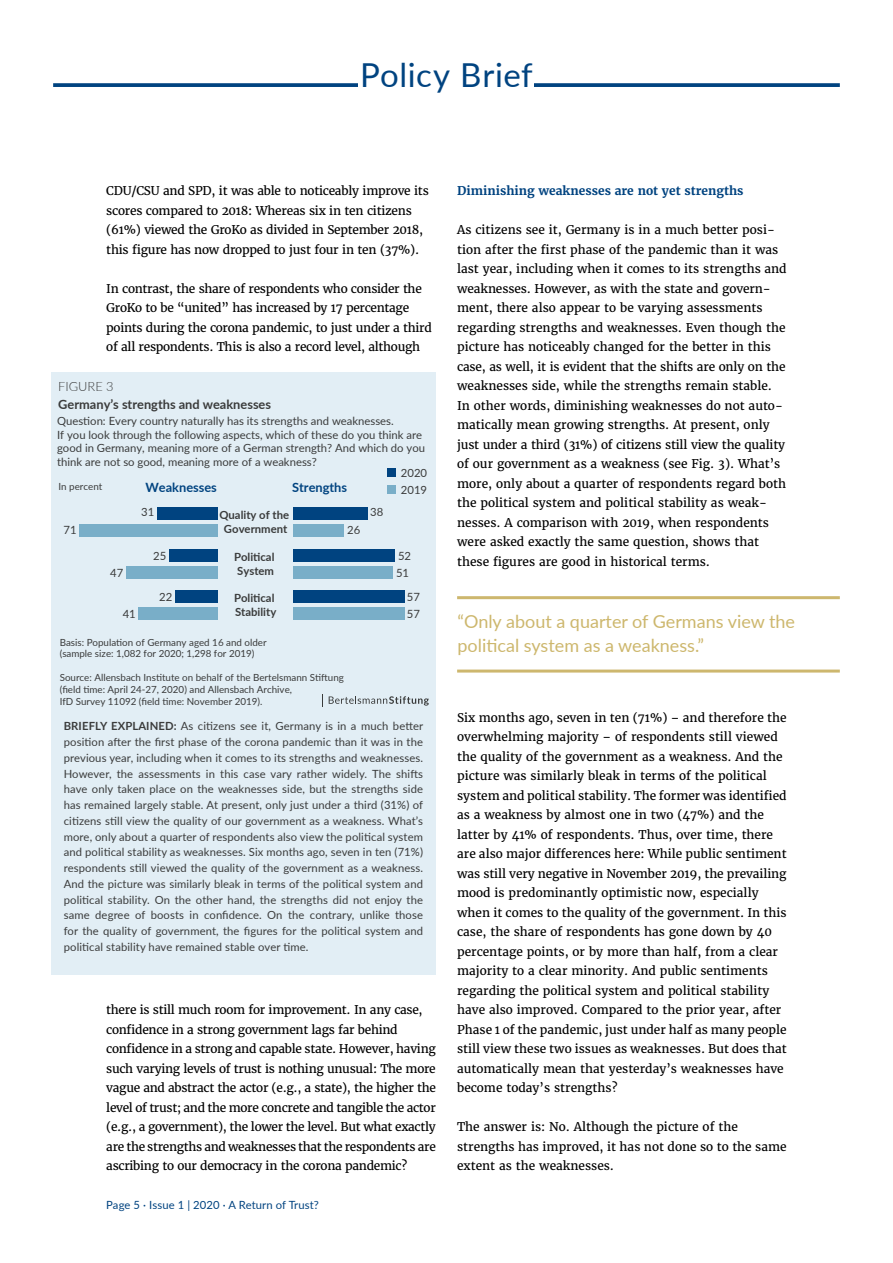
<style>
.page{position:relative;width:893px;height:1263px;background:#fff}
.page>*{position:absolute;margin:0;border:0;box-sizing:border-box;transform-origin:0 0}
.t1{font:33px "Lato";letter-spacing:.015em;color:#004380}
.t2{font:18px/24px "Lato";color:#cdb76d}
.t3{font:700 12.75px "Lato";color:#3a3b3b}
.t4{font:700 12.75px "Lato";color:#004380}
.t5{font:300 12.75px "Lato";color:#3a3b3b}
.t6{font:12px/19.5px "Merriweather";color:#000}
.t7{font:12px/19.5px "Merriweather";letter-spacing:-.025em;color:#000}
.t8{font:12px/19.5px "Merriweather";letter-spacing:-.02em;color:#000}
.t9{font:700 12px "Merriweather";color:#004380}
.t10{font:11.25px/15.8px "Lato";color:#3a3b3b}
.t11{font:700 11.25px/13.5px "Lato";color:#3a3b3b}
.t12{font:11.25px "Lato";letter-spacing:.01em;color:#004380}
.t13{font:9.75px/11.7px "Lato";color:#3a3b3b}
.s1{font-weight:700}
</style>
<div class="page">
<svg style="left:53px;top:83px;width:787px;height:4px;background:#0f4e87"></svg>
<div style="left:359px;top:51px;width:175px;height:43px;background:#fff"></div>
<hr style="left:457px;top:669px;width:383px;height:3px;background:#cdb76e">
<hr style="left:457px;top:596px;width:383px;height:3px;background:#cdb76e">
<div style="left:51px;top:373px;width:385px;height:340px;background:#e2eef5"></div>
<svg style="left:329px;top:696px;width:100px;height:10px"></svg>
<svg style="left:322px;top:694px;width:1px;height:12px"></svg>
<div style="left:175px;top:590px;width:43px;height:13px;background:#004380"></div>
<div style="left:138px;top:607px;width:80px;height:13px;background:#79aec8"></div>
<div style="left:169px;top:549px;width:49px;height:13px;background:#004380"></div>
<div style="left:126px;top:566px;width:92px;height:13px;background:#79aec8"></div>
<div style="left:157px;top:507px;width:61px;height:12px;background:#004380"></div>
<div style="left:79px;top:524px;width:139px;height:13px;background:#79aec8"></div>
<div style="left:293px;top:590px;width:111px;height:13px;background:#004380"></div>
<div style="left:293px;top:607px;width:111px;height:13px;background:#79aec8"></div>
<div style="left:293px;top:549px;width:102px;height:13px;background:#004380"></div>
<div style="left:293px;top:566px;width:100px;height:13px;background:#79aec8"></div>
<div style="left:293px;top:507px;width:74px;height:12px;background:#004380"></div>
<div style="left:293px;top:524px;width:51px;height:13px;background:#79aec8"></div>
<div style="left:388px;top:469px;width:8px;height:8px;background:#004380"></div>
<div style="left:388px;top:485px;width:8px;height:8px;background:#79aec8"></div>
<div style="left:51px;top:709px;width:385px;height:266px;background:#e2eef5"></div>
<h1 class="t1" style="left:360px;top:51px;width:174px">Policy Brief</h1>
<p class="t8" style="left:106px;top:181px;width:324px">CDU/CSU and SPD, it was able to noticeably improve its scores compared to 2018: Whereas six in ten citizens (61%) viewed the GroKo as divided in September 2018, this figure has now dropped to just four in ten (37%).</p>
<p class="t7" style="left:106px;top:279px;width:327px">In contrast, the share of respondents who consider the GroKo to be “united” has increased by 17 percentage points during the corona pandemic, to just under a third of all respondents. This is also a record level, although</p>
<p class="t5" style="left:58px;top:377px;width:57px">FIGURE 3</p>
<p class="t3" style="left:58px;top:395px;width:214px">Germany’s strengths and weaknesses</p>
<p class="t10" style="left:57px;top:414px;width:369px;line-height:13.5px">Question: Every country naturally has its strengths and weaknesses.<br>If you look through the following aspects, which of these do you think are good in Germany, meaning more of a German strength? And which do you think are not so good, meaning more of a weakness?</p>
<p class="t10" style="left:401px;top:464px;width:28px;line-height:16.6px">2020<br>2019</p>
<p class="t4" style="left:145px;top:478px;width:73px">Weaknesses</p>
<p class="t4" style="left:292px;top:478px;width:57px">Strengths</p>
<p class="t13" style="left:59px;top:480px;width:45px">In percent</p>
<p class="t10" style="left:141px;top:504px;width:15px">31</p>
<p class="t10" style="left:370px;top:504px;width:15px">38</p>
<p class="t11" style="left:219px;top:508px;width:71px;text-align:center">Quality of the<br>Government</p>
<p class="t10" style="left:64px;top:522px;width:15px">71</p>
<p class="t10" style="left:347px;top:522px;width:15px">26</p>
<p class="t10" style="left:153px;top:547px;width:15px">25</p>
<p class="t10" style="left:398px;top:547px;width:15px">52</p>
<p class="t11" style="left:234px;top:550px;width:42px">Political<br>System</p>
<p class="t10" style="left:110px;top:564px;width:15px">47</p>
<p class="t10" style="left:396px;top:564px;width:15px">51</p>
<p class="t10" style="left:123px;top:606px;width:15px">41</p>
<p class="t10" style="left:159px;top:588px;width:15px">22</p>
<p class="t10" style="left:407px;top:588px;width:15px;line-height:17px">57<br>57</p>
<p class="t11" style="left:234px;top:591px;width:44px">Political<br>Stability</p>
<p class="t13" style="left:60px;top:636px;width:208px">Basis: Population of Germany aged 16 and older (sample size: 1,082 for 2020; 1,298 for 2019)</p>
<p class="t13" style="left:60px;top:671px;width:286px">Source: Allensbach Institute on behalf of the Bertelsmann Stiftung (field time: April 24-27, 2020) and Allensbach Archive,<br>IfD Survey 11092 (field time: November 2019).</p>
<p class="t10" style="left:64px;top:718px;width:361px;text-align:justify"><span class="s1">BRIEFLY EXPLAINED:</span> As citizens see it, Germany is in a much better position after the first phase of the corona pandemic than it was in the previous year, including when it comes to its strengths and weaknesses.<br>However, the assessments in this case vary rather widely. The shifts have only taken place on the weaknesses side, but the strengths side has remained largely stable. At present, only just under a third (31%) of citizens still view the quality of our government as a weakness. What’s more, only about a quarter of respondents also view the political system and political stability as weaknesses. Six months ago, seven in ten (71%) respondents still viewed the quality of the government as a weakness.<br>And the picture was similarly bleak in terms of the political system and political stability. On the other hand, the strengths did not enjoy the same degree of boosts in confidence. On the contrary, unlike those for the quality of government, the figures for the political system and political stability have remained stable over time.</p>
<p class="t7" style="left:106px;top:1000px;width:331px">there is still much room for improvement. In any case, confidence in a strong government lags far behind confidence in a strong and capable state. However, having such varying levels of trust is nothing unusual: The more vague and abstract the actor (e.g., a state), the higher the level of trust; and the more concrete and tangible the actor (e.g., a government), the lower the level. But what exactly are the strengths and weaknesses that the respondents are ascribing to our democracy in the corona pandemic?</p>
<p class="t12" style="left:106px;top:1197px;width:214px">Page 5 · Issue 1 | 2020 · A Return of Trust?</p>
<p class="t9" style="left:457px;top:183px;width:288px">Diminishing weaknesses are not yet strengths</p>
<p class="t6" style="left:457px;top:220px;width:331px">As citizens see it, Germany is in a much better posi&shy;tion after the first phase of the pandemic than it was last year, including when it comes to its strengths and weaknesses. However, as with the state and govern&shy;ment, there also appear to be varying assessments regarding strengths and weaknesses. Even though the picture has noticeably changed for the better in this case, as well, it is evident that the shifts are only on the weaknesses side, while the strengths remain stable.<br>In other words, diminishing weaknesses do not auto&shy;matically mean growing strengths. At present, only just under a third (31%) of citizens still view the quality of our government as a weakness (see Fig. 3). What’s more, only about a quarter of respondents regard both the political system and political stability as weak&shy;nesses. A comparison with 2019, when respondents were asked exactly the same question, shows that these figures are good in historical terms.</p>
<h2 class="t2" style="left:458px;top:608px;width:339px">“Only about a quarter of Germans view the political system as a weakness.”</h2>
<p class="t6" style="left:457px;top:708px;width:331px">Six months ago, seven in ten (71%) – and therefore the overwhelming majority – of respondents still viewed the quality of the government as a weakness. And the picture was similarly bleak in terms of the political system and political stability. The former was identified as a weakness by almost one in two (47%) and the latter by 41% of respondents. Thus, over time, there are also major differences here: While public sentiment was still very negative in November 2019, the prevailing mood is predominantly optimistic now, especially when it comes to the quality of the government. In this case, the share of respondents has gone down by 40 percentage points, or by more than half, from a clear majority to a clear minority. And public sentiments regarding the political system and political stability have also improved. Compared to the prior year, after Phase 1 of the pandemic, just under half as many people still view these two issues as weaknesses. But does that automatically mean that yesterday’s weaknesses have become today’s strengths?</p>
<p class="t6" style="left:457px;top:1117px;width:331px">The answer is: No. Although the picture of the strengths has improved, it has not done so to the same extent as the weaknesses.</p>
</div>
